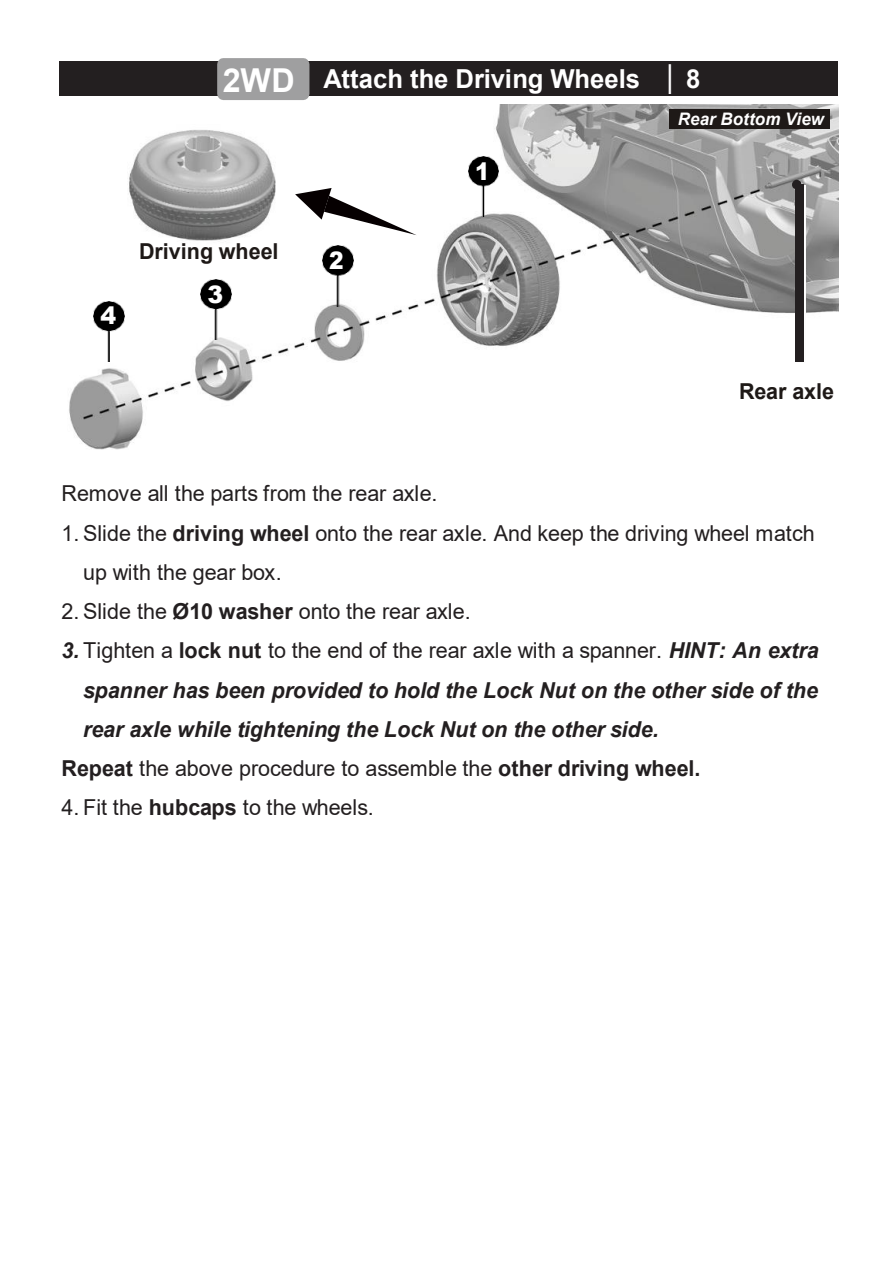
<style>
.page{position:relative;width:893px;height:1263px;background:#fff}
.page>*{position:absolute;margin:0;border:0;box-sizing:border-box;transform-origin:0 0}
.t1{font:700 26.1px "Arial";color:#fff}
.t2{font:900 24px "Arial";color:#fff;scale:.9 1}
.t3{font:900 24px "Arial";color:#fff}
.t4{font:22.05px/39.3px "Arial";letter-spacing:-.01em;color:#231f20}
.t5{font:italic 700 22.05px "Arial";color:#231f20}
.t6{font:700 22.05px "Arial";letter-spacing:-.01em;color:#1e1917}
.t7{font:italic 700 17.25px "Arial";letter-spacing:.005em;color:#fff}
.s1{font-size:33px}
.s2{font-weight:700}
.s3{font-weight:700;font-style:italic}
</style>
<div class="page">
<div style="left:59px;top:61px;width:779px;height:35px;background:#231f20"></div>
<img style="left:69px;top:105px;width:769px;height:344px">
<img style="left:468px;top:157px;width:31px;height:60px">
<img style="left:323px;top:246px;width:30px;height:60px">
<img style="left:201px;top:280px;width:30px;height:60px">
<img style="left:94px;top:302px;width:30px;height:60px">
<img style="left:127px;top:124px;width:151px;height:121px">
<svg style="left:295px;top:188px;width:122px;height:47px"></svg>
<div style="left:798px;top:186px;width:8px;height:177px;background:#fdfdfd"></div>
<div style="left:796px;top:184px;width:8px;height:177px;background:#231f20"></div>
<svg style="left:792px;top:180px;width:11px;height:11px"></svg>
<div style="left:217px;top:58px;width:92px;height:42px;background:#9f9fa0"></div>
<div style="left:669px;top:110px;width:160px;height:19px;background:#1e1917"></div>
<p class="t1" style="left:223px;top:60px;width:479px"><span class="s1">2WD</span> Attach the Driving Wheels │ 8</p>
<p class="t3" style="left:101px;top:298px;width:17px">4</p>
<p class="t6" style="left:139px;top:236px;width:141px">Driving wheel</p>
<p class="t2" style="left:329px;top:243px;width:18px">2</p>
<p class="t3" style="left:207px;top:277px;width:17px">3</p>
<p class="t2" style="left:475px;top:154px;width:18px">1</p>
<p class="t7" style="left:678px;top:108px;width:147px">Rear Bottom View</p>
<p class="t6" style="left:739px;top:376px;width:97px">Rear axle</p>
<p class="t4" style="left:62px;top:473px;width:377px">Remove all the parts from the rear axle.</p>
<p class="t4" style="left:83px;top:513px;width:733px;text-indent:-22px">1. Slide the <span class="s2">driving wheel</span> onto the rear axle. And keep the driving wheel match up with the gear box.</p>
<p class="t4" style="left:62px;top:591px;width:411px">2. Slide the <span class="s2">Ø10 washer</span> onto the rear axle.</p>
<p class="t4" style="left:62px;top:630px;width:758px"><span class="s3">3.</span> Tighten a <span class="s2">lock nut</span> to the end of the rear axle with a spanner. <span class="s3">HINT: An extra</span></p>
<p class="t5" style="left:83px;top:675px;width:737px">spanner has been provided to hold the Lock Nut on the other side of the</p>
<p class="t5" style="left:83px;top:714px;width:577px">rear axle while tightening the Lock Nut on the other side.</p>
<p class="t4" style="left:62px;top:748px;width:640px"><span class="s2">Repeat</span> the above procedure to assemble the <span class="s2">other driving wheel.</span></p>
<p class="t4" style="left:62px;top:787px;width:314px">4. Fit the <span class="s2">hubcaps</span> to the wheels.</p>
</div>
